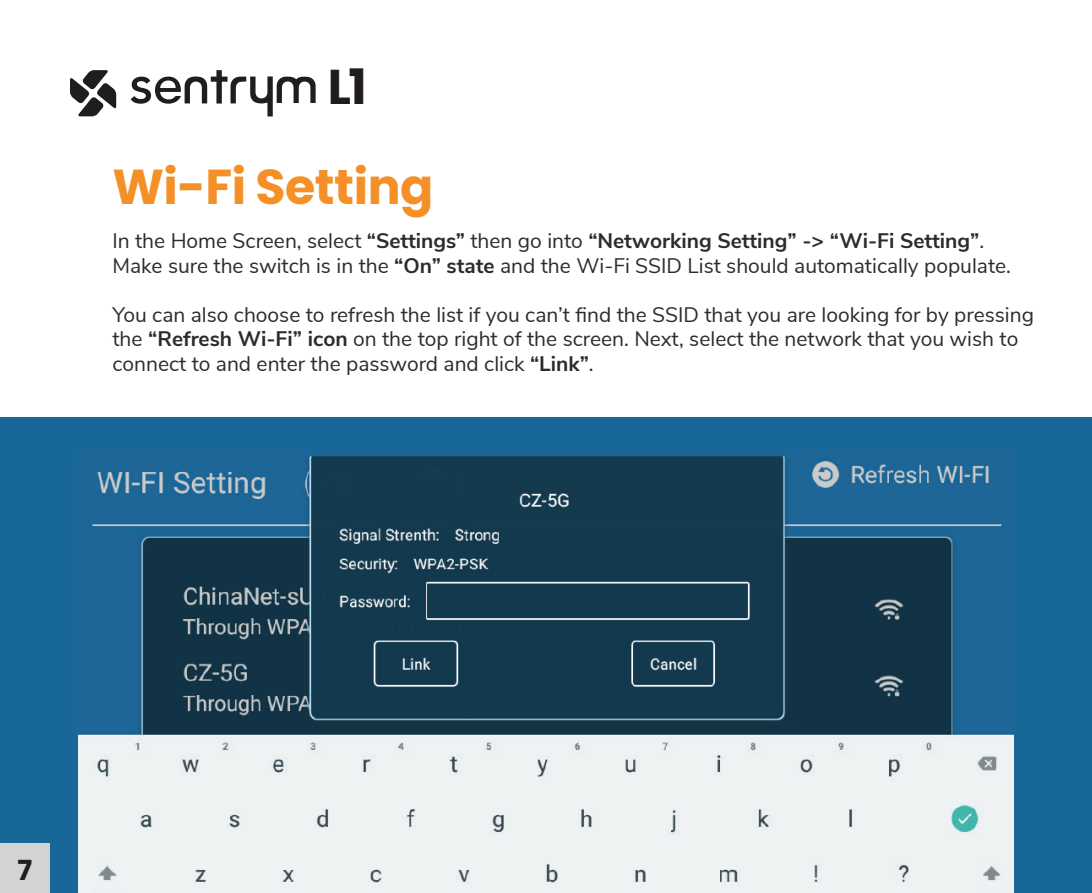
<style>
.page{position:relative;width:1092px;height:893px;background:#fff}
.page>*{position:absolute;margin:0;border:0;box-sizing:border-box;transform-origin:0 0}
.t1{font:700 49px "Poppins";letter-spacing:-.01em;color:#f49027}
.t2{font:700 49px "Poppins";color:#211d1e}
.t3{font:700 27.65px "Poppins";color:#211d1e}
.t4{font:21px/24.5px "Nunito Sans";color:#2b2c30}
.s1{font-weight:700}
</style>
<div class="page">
<div style="left:0;top:417px;width:1092px;height:476px;background:#176798"></div>
<img style="left:78px;top:455px;width:936px;height:438px">
<hr style="left:1091px;top:417px;width:1px;height:476px;background:#147fbd">
<div style="left:0;top:843px;width:50px;height:50px;background:#d4d3d3"></div>
<svg style="left:131px;top:70px;width:185px;height:46px"></svg>
<svg style="left:70px;top:70px;width:46px;height:46px"></svg>
<h1 class="t2" style="left:328px;top:59px;width:40px">L1</h1>
<h1 class="t1" style="left:112px;top:158px;width:323px">Wi-Fi Setting</h1>
<p class="t4" style="left:112px;top:227px;width:900px">In the Home Screen, select <span class="s1">“Settings”</span> then go into <span class="s1">“Networking Setting” -&gt; “Wi-Fi Setting”</span>.<br>Make sure the switch is in the <span class="s1">“On” state</span> and the Wi-Fi SSID List should automatically populate.</p>
<p class="t4" style="left:112px;top:301px;width:923px">You can also choose to refresh the list if you can’t find the SSID that you are looking for by pressing the <span class="s1">“Refresh Wi-Fi” icon</span> on the top right of the screen. Next, select the network that you wish to connect to and enter the password and click <span class="s1">“Link”</span>.</p>
<h2 class="t3" style="left:17px;top:854px;width:16px">7</h2>
</div>
